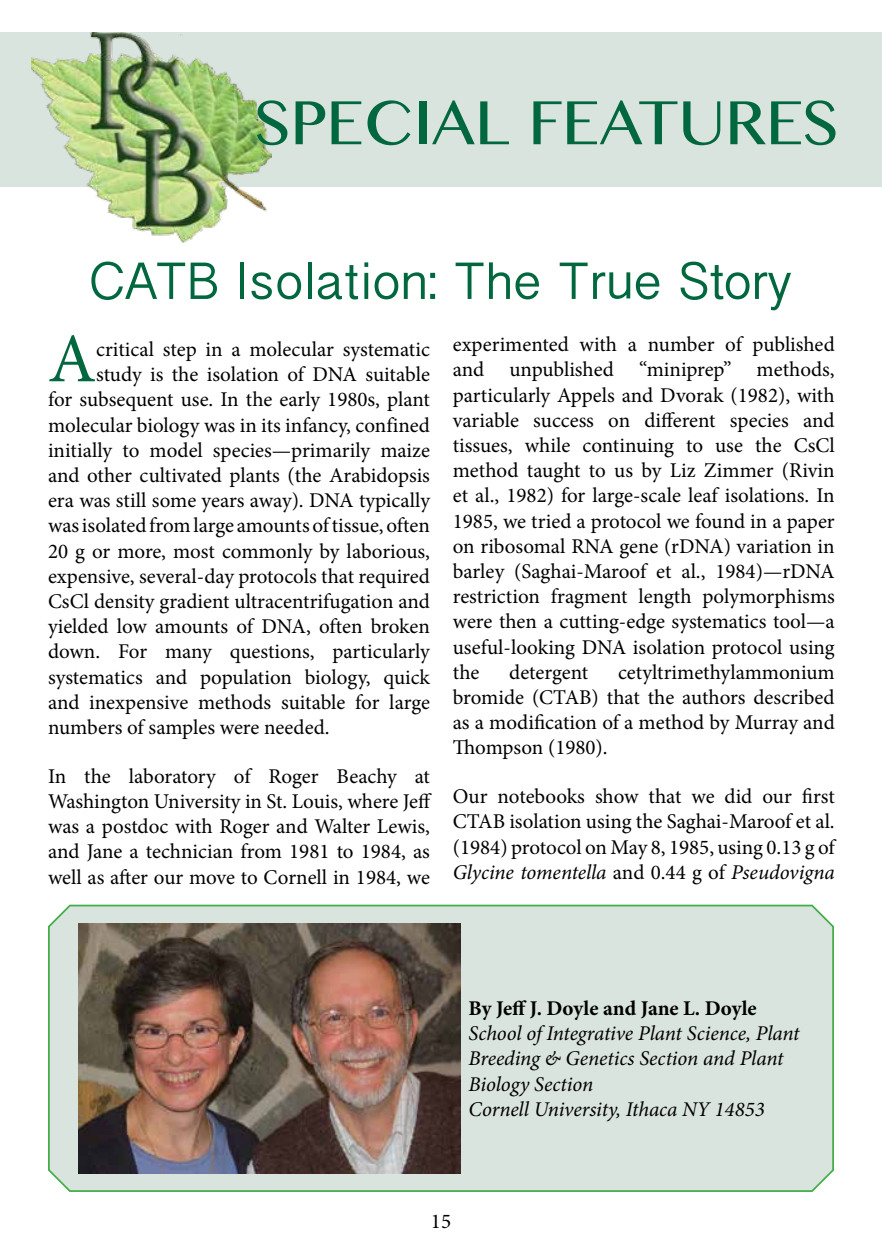
<style>
.page{position:relative;width:882px;height:1260px;background:#fff}
.page>*{position:absolute;margin:0;border:0;box-sizing:border-box;transform-origin:0 0}
.t1{font:69.65px "Minion Pro";color:#00673e}
.t2{font:63px "Myanmar MN";color:#00673e}
.t3{font:52.5px "Myanmar Sangam MN";color:#00673e}
.t4{font:21px/25.2px "Minion Pro";color:#000;text-align:justify}
.t5{font:italic 21px/25.2px "Minion Pro";letter-spacing:-.005em;color:#000}
.t6{font:700 21px "Minion Pro";color:#000}
.s1{font-style:italic}
</style>
<div class="page">
<div style="left:0;top:32px;width:882px;height:154px;background:#dae4de"></div>
<img style="left:32px;top:32px;width:239px;height:210px">
<div style="left:48px;top:904px;width:786px;height:288px;background:#dae4de"></div>
<img style="left:78px;top:924px;width:383px;height:249px">
<h2 class="t2" style="left:255px;top:86px;width:584px">SPECIAL FEATURES</h2>
<h3 class="t3" style="left:88px;top:250px;width:705px">CATB Isolation: The True Story</h3>
<h1 class="t1" style="left:48px;top:312px;width:50px">A</h1>
<p class="t4" style="left:96px;top:337px;width:335px">critical step in a molecular systematic</p>
<p class="t4" style="left:96px;top:362px;width:335px">study is the isolation of DNA suitable</p>
<p class="t4" style="left:48px;top:387px;width:383px">for subsequent use. In the early 1980s, plant</p>
<p class="t4" style="left:48px;top:412px;width:383px">molecular biology was in its infancy, confined</p>
<p class="t4" style="left:48px;top:438px;width:383px">initially to model species—primarily maize</p>
<p class="t4" style="left:48px;top:463px;width:383px">and other cultivated plants (the Arabidopsis</p>
<p class="t4" style="left:48px;top:488px;width:383px">era was still some years away). DNA typically</p>
<p class="t4" style="left:48px;top:513px;width:383px">was isolated from large amounts of tissue, often</p>
<p class="t4" style="left:48px;top:538px;width:383px">20 g or more, most commonly by laborious,</p>
<p class="t4" style="left:48px;top:564px;width:383px">expensive, several-day protocols that required</p>
<p class="t4" style="left:48px;top:589px;width:383px">CsCl density gradient ultracentrifugation and</p>
<p class="t4" style="left:48px;top:614px;width:383px">yielded low amounts of DNA, often broken</p>
<p class="t4" style="left:48px;top:639px;width:383px">down. For many questions, particularly</p>
<p class="t4" style="left:48px;top:664px;width:383px">systematics and population biology, quick</p>
<p class="t4" style="left:48px;top:690px;width:383px">and inexpensive methods suitable for large</p>
<p class="t4" style="left:48px;top:715px;width:283px">numbers of samples were needed.</p>
<p class="t4" style="left:48px;top:764px;width:385px">In the laboratory of Roger Beachy at Washington University in St. Louis, where Jeff was a postdoc with Roger and Walter Lewis, and Jane a technician from 1981 to 1984, as well as after our move to Cornell in 1984, we</p>
<p class="t4" style="left:453px;top:332px;width:383px">experimented with a number of published and unpublished “miniprep” methods, particularly Appels and Dvorak (1982), with variable success on different species and tissues, while continuing to use the CsCl method taught to us by Liz Zimmer (Rivin et al., 1982) for large-scale leaf isolations. In 1985, we tried a protocol we found in a paper on ribosomal RNA gene (rDNA) variation in barley (Saghai-Maroof et al., 1984)—rDNA restriction fragment length polymorphisms were then a cutting-edge systematics tool—a useful-looking DNA isolation protocol using the</p>
<p class="t4" style="left:453px;top:660px;width:383px;text-indent:165px">cetyltrimethylammonium bromide (CTAB) that the authors described as a modification of a method by Murray and Thompson (1980).</p>
<p class="t4" style="left:453px;top:784px;width:384px">Our notebooks show that we did our first CTAB isolation using the Saghai-Maroof et al. (1984) protocol on May 8, 1985, using 0.13 g of <span class="s1">Glycine tomentella</span> and 0.44 g of <span class="s1">Pseudovigna</span></p>
<p class="t4" style="left:509px;top:660px;width:80px">detergent</p>
<p class="t6" style="left:469px;top:993px;width:290px">By Jeff J. Doyle and Jane L. Doyle</p>
<p class="t5" style="left:469px;top:1021px;width:332px">School of Integrative Plant Science, Plant Breeding &amp; Genetics Section and Plant Biology Section<br>Cornell University, Ithaca NY 14853</p>
<p class="t4" style="left:431px;top:1209px;width:22px">15</p>
</div>
